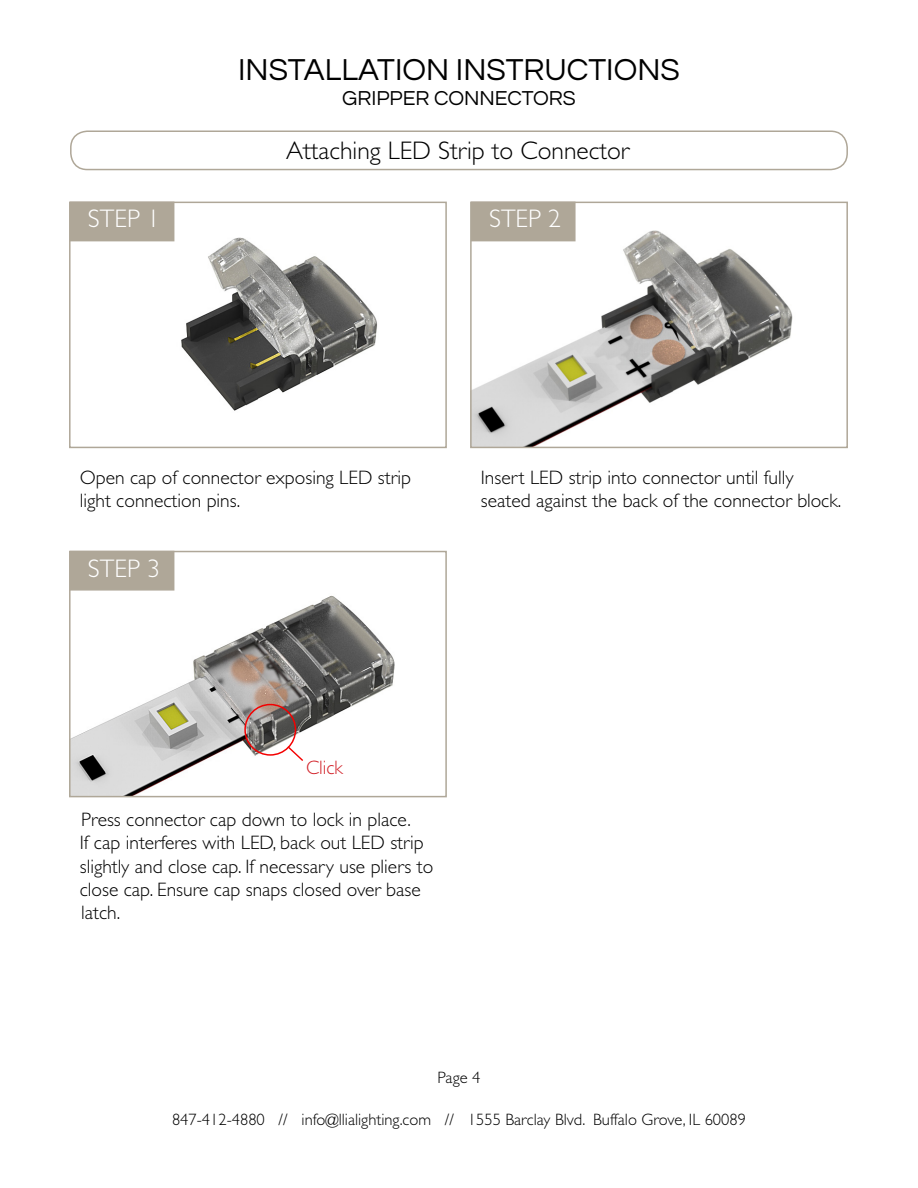
<style>
.page{position:relative;width:918px;height:1188px;background:#fff}
.page>*{position:absolute;margin:0;border:0;box-sizing:border-box;transform-origin:0 0}
.t1{font:31.5px "Questrial";color:#000}
.t2{font:300 25.5px "Gill Sans Std";color:#000}
.t3{font:300 25.5px "Gill Sans Std";color:#fff}
.t4{font:21px "Questrial";color:#000}
.t5{font:300 19.5px/23.4px "Gill Sans Std";color:#000}
.t6{font:300 19.5px "Gill Sans Std";color:#d2232a}
.t7{font:300 16.5px "Gill Sans Std";color:#000}
</style>
<div class="page">
<img style="left:72px;top:218px;width:305px;height:193px">
<div style="left:69px;top:202px;width:378px;height:246px;border:2px solid #afa798"></div>
<img style="left:72px;top:559px;width:323px;height:235px">
<div style="left:69px;top:551px;width:378px;height:246px;border:2px solid #afa798"></div>
<img style="left:473px;top:230px;width:320px;height:215px">
<div style="left:470px;top:202px;width:378px;height:246px;border:2px solid #afa798"></div>
<div style="left:70px;top:202px;width:104px;height:39px;background:#afa798"></div>
<div style="left:70px;top:551px;width:104px;height:40px;background:#afa798;border:2px solid #afa798"></div>
<div style="left:471px;top:202px;width:105px;height:39px;background:#afa798"></div>
<div style="left:70px;top:130px;width:778px;height:40px;border:2px solid #afa798;border-radius:17px"></div>
<div style="left:244px;top:704px;width:52px;height:52px;border:2px solid #f40000;border-radius:50%"></div>
<svg style="left:286px;top:745px;width:19px;height:18px"></svg>
<h1 class="t1" style="left:238px;top:54px;width:443px">INSTALLATION INSTRUCTIONS</h1>
<p class="t4" style="left:342px;top:88px;width:235px">GRIPPER CONNECTORS</p>
<h2 class="t3" style="left:88px;top:205px;width:73px">STEP 1</h2>
<h2 class="t2" style="left:286px;top:136px;width:345px">Attaching LED Strip to Connector</h2>
<h2 class="t3" style="left:489px;top:205px;width:73px">STEP 2</h2>
<p class="t5" style="left:80px;top:466px;width:333px">Open cap of connector exposing LED strip light connection pins.</p>
<h2 class="t3" style="left:88px;top:554px;width:73px">STEP 3</h2>
<p class="t5" style="left:481px;top:466px;width:362px">Insert LED strip into connector until fully seated against the back of the connector block.</p>
<p class="t6" style="left:306px;top:757px;width:38px">Click</p>
<p class="t5" style="left:80px;top:808px;width:355px">Press connector cap down to lock in place.<br>If cap interferes with LED, back out LED strip slightly and close cap. If necessary use pliers to close cap. Ensure cap snaps closed over base latch.</p>
<p class="t7" style="left:438px;top:1068px;width:44px">Page 4</p>
<p class="t7" style="left:172px;top:1110px;width:575px">847-412-4880 // info@llialighting.com // 1555 Barclay Blvd. Buffalo Grove, IL 60089</p>
</div>
